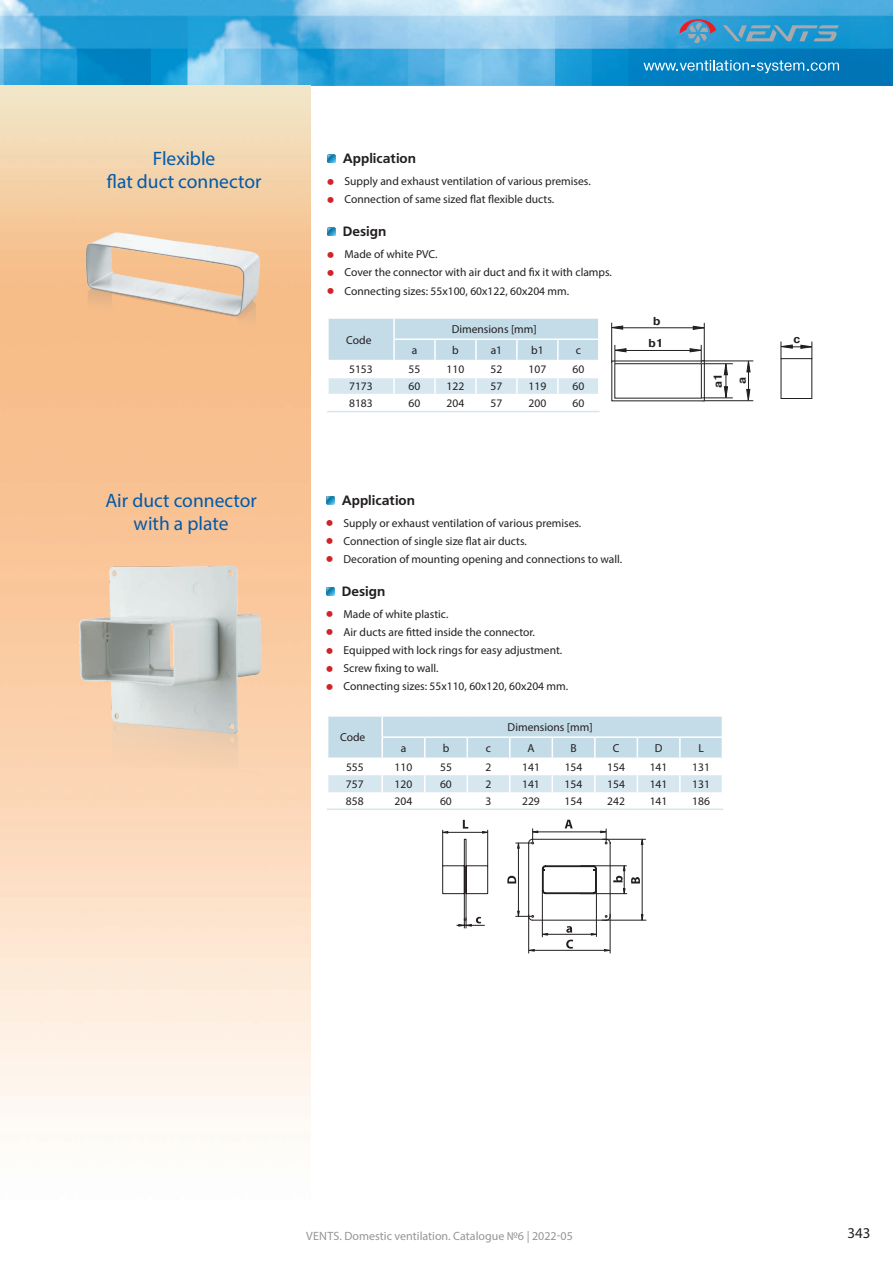
<style>
.page{position:relative;width:893px;height:1263px;background:#fff}
.page>*{position:absolute;margin:0;border:0;box-sizing:border-box;transform-origin:0 0}
.t1{font:19.5px/23.4px "Myriad Pro";color:#015aaa;text-align:center}
.t2{font:15px "Myriad Pro";color:#231f20}
.t3{font:700 13.5px "Free Set C";color:#231f20}
.t4{font:12px "Myriad Pro";color:#939598}
.t5{font:11.55px "Myriad Pro";color:#231f20}
.t6{font:700 11.55px "Pragmatica C";color:#231f20}
.s1{font-family:"Free Set C";font-weight:700;font-size:17.4px;color:#d1232a}
</style>
<div class="page">
<img style="left:0;top:0;width:893px;height:85px">
<svg style="left:643px;top:60px;width:196px;height:13px;background:#3a98ca"></svg>
<svg style="left:723px;top:25px;width:116px;height:16px;background:#559fc2"></svg>
<svg style="left:679px;top:19px;width:38px;height:28px"></svg>
<img style="left:55px;top:221px;width:228px;height:179px">
<svg style="left:327px;top:154px;width:9px;height:9px"></svg>
<svg style="left:327px;top:227px;width:9px;height:9px"></svg>
<svg style="left:328px;top:318px;width:271px;height:76px"></svg>
<hr style="left:327px;top:411px;width:67px;height:1px;background:#d6e7ef">
<hr style="left:394px;top:411px;width:41px;height:1px;background:#d6e7ef">
<hr style="left:435px;top:411px;width:41px;height:1px;background:#d6e7ef">
<hr style="left:476px;top:411px;width:41px;height:1px;background:#d6e7ef">
<hr style="left:517px;top:411px;width:41px;height:1px;background:#d6e7ef">
<hr style="left:558px;top:411px;width:42px;height:1px;background:#d6e7ef">
<hr style="left:702px;top:400px;width:51px;height:1px;background:#231f20">
<hr style="left:702px;top:361px;width:51px;height:1px;background:#231f20">
<hr style="left:611px;top:323px;width:1px;height:40px;background:#231f20">
<hr style="left:704px;top:323px;width:1px;height:40px;background:#231f20">
<svg style="left:611px;top:326px;width:139px;height:75px"></svg>
<svg style="left:781px;top:342px;width:32px;height:17px"></svg>
<div style="left:781px;top:358px;width:31px;height:41px;border:1px solid #231f20"></div>
<img style="left:71px;top:556px;width:204px;height:225px">
<svg style="left:326px;top:496px;width:9px;height:8px"></svg>
<svg style="left:326px;top:587px;width:9px;height:9px"></svg>
<svg style="left:328px;top:716px;width:394px;height:77px"></svg>
<hr style="left:327px;top:808px;width:55px;height:2px;background:#d6e7ef">
<hr style="left:382px;top:808px;width:43px;height:2px;background:#d6e7ef">
<hr style="left:425px;top:808px;width:42px;height:2px;background:#d6e7ef">
<hr style="left:467px;top:808px;width:43px;height:2px;background:#d6e7ef">
<hr style="left:510px;top:808px;width:42px;height:2px;background:#d6e7ef">
<hr style="left:552px;top:808px;width:43px;height:2px;background:#d6e7ef">
<hr style="left:595px;top:808px;width:42px;height:2px;background:#d6e7ef">
<hr style="left:637px;top:808px;width:43px;height:2px;background:#d6e7ef">
<hr style="left:680px;top:808px;width:43px;height:2px;background:#d6e7ef">
<hr style="left:442px;top:830px;width:1px;height:36px;background:#231f20">
<hr style="left:487px;top:830px;width:1px;height:36px;background:#231f20">
<hr style="left:596px;top:891px;width:1px;height:46px;background:#231f20">
<hr style="left:542px;top:890px;width:1px;height:47px;background:#231f20">
<hr style="left:546px;top:934px;width:47px;height:1px;background:#231f20">
<svg style="left:566px;top:926px;width:6px;height:7px"></svg>
<hr style="left:446px;top:832px;width:42px;height:1px;background:#231f20">
<svg style="left:463px;top:820px;width:5px;height:8px"></svg>
<hr style="left:581px;top:865px;width:46px;height:1px;background:#231f20">
<hr style="left:580px;top:893px;width:47px;height:1px;background:#231f20">
<hr style="left:602px;top:920px;width:44px;height:1px;background:#231f20">
<hr style="left:602px;top:839px;width:44px;height:1px;background:#231f20">
<hr style="left:642px;top:842px;width:1px;height:78px;background:#231f20">
<svg style="left:442px;top:839px;width:46px;height:89px"></svg>
<hr style="left:610px;top:914px;width:1px;height:39px;background:#231f20">
<hr style="left:528px;top:914px;width:1px;height:39px;background:#231f20">
<hr style="left:534px;top:950px;width:70px;height:1px;background:#231f20">
<svg style="left:604px;top:949px;width:6px;height:2px"></svg>
<svg style="left:566px;top:940px;width:7px;height:8px"></svg>
<svg style="left:631px;top:877px;width:9px;height:6px"></svg>
<svg style="left:507px;top:820px;width:118px;height:100px"></svg>
<h1 class="t1" style="left:107px;top:147px;width:156px">Flexible<br>flat duct connector</h1>
<h1 class="t1" style="left:105px;top:488px;width:153px">Air duct connector with a plate</h1>
<p class="t3" style="left:343px;top:151px;width:75px">Application</p>
<p class="t5" style="left:327px;top:174px;width:265px"><span class="s1">•</span> Supply and exhaust ventilation of various premises.</p>
<p class="t5" style="left:327px;top:192px;width:229px"><span class="s1">•</span> Connection of same sized flat flexible ducts.</p>
<p class="t3" style="left:343px;top:224px;width:45px">Design</p>
<p class="t5" style="left:327px;top:247px;width:112px"><span class="s1">•</span> Made of white PVC.</p>
<p class="t5" style="left:327px;top:265px;width:286px"><span class="s1">•</span> Cover the connector with air duct and fix it with clamps.</p>
<p class="t5" style="left:327px;top:283px;width:244px"><span class="s1">•</span> Connecting sizes: 55x100, 60x122, 60x204 mm.</p>
<p class="t5" style="left:346px;top:333px;width:27px">Code</p>
<p class="t5" style="left:452px;top:322px;width:87px">Dimensions [mm]</p>
<p class="t5" style="left:412px;top:343px;width:7px">a</p>
<p class="t5" style="left:452px;top:343px;width:8px">b</p>
<p class="t5" style="left:491px;top:343px;width:13px">a1</p>
<p class="t5" style="left:531px;top:343px;width:14px">b1</p>
<p class="t5" style="left:576px;top:343px;width:7px">c</p>
<p class="t5" style="left:349px;top:362px;width:25px">5153</p>
<p class="t5" style="left:409px;top:362px;width:13px">55</p>
<p class="t5" style="left:447px;top:362px;width:19px">110</p>
<p class="t5" style="left:490px;top:362px;width:13px">52</p>
<p class="t5" style="left:528px;top:362px;width:19px">107</p>
<p class="t5" style="left:572px;top:362px;width:13px">60</p>
<p class="t5" style="left:349px;top:379px;width:25px">7173</p>
<p class="t5" style="left:409px;top:379px;width:13px">60</p>
<p class="t5" style="left:447px;top:379px;width:19px">122</p>
<p class="t5" style="left:490px;top:379px;width:13px">57</p>
<p class="t5" style="left:528px;top:379px;width:19px">119</p>
<p class="t5" style="left:572px;top:379px;width:13px">60</p>
<p class="t5" style="left:349px;top:396px;width:25px">8183</p>
<p class="t5" style="left:409px;top:396px;width:13px">60</p>
<p class="t5" style="left:447px;top:396px;width:19px">204</p>
<p class="t5" style="left:490px;top:396px;width:13px">57</p>
<p class="t5" style="left:528px;top:396px;width:19px">200</p>
<p class="t5" style="left:572px;top:396px;width:13px">60</p>
<p class="t6" style="left:653px;top:315px;width:9px">b</p>
<p class="t6" style="left:648px;top:337px;width:16px">b1</p>
<p class="t6" style="left:712px;top:388px;width:16px;rotate:-90deg">a1</p>
<p class="t6" style="left:736px;top:384px;width:8px;rotate:-90deg">a</p>
<p class="t3" style="left:342px;top:492px;width:75px">Application</p>
<p class="t5" style="left:326px;top:516px;width:257px"><span class="s1">•</span> Supply or exhaust ventilation of various premises.</p>
<p class="t5" style="left:326px;top:534px;width:202px"><span class="s1">•</span> Connection of single size flat air ducts.</p>
<p class="t5" style="left:326px;top:552px;width:298px"><span class="s1">•</span> Decoration of mounting opening and connections to wall.</p>
<p class="t3" style="left:342px;top:583px;width:45px">Design</p>
<p class="t5" style="left:326px;top:607px;width:124px"><span class="s1">•</span> Made of white plastic.</p>
<p class="t5" style="left:326px;top:625px;width:210px"><span class="s1">•</span> Air ducts are fitted inside the connector.</p>
<p class="t5" style="left:326px;top:643px;width:238px"><span class="s1">•</span> Equipped with lock rings for easy adjustment.</p>
<p class="t5" style="left:326px;top:661px;width:114px"><span class="s1">•</span> Screw fixing to wall.</p>
<p class="t5" style="left:326px;top:679px;width:244px"><span class="s1">•</span> Connecting sizes: 55x110, 60x120, 60x204 mm.</p>
<p class="t5" style="left:340px;top:730px;width:27px">Code</p>
<p class="t5" style="left:508px;top:720px;width:87px">Dimensions [mm]</p>
<p class="t5" style="left:401px;top:741px;width:7px">a</p>
<p class="t5" style="left:443px;top:741px;width:8px">b</p>
<p class="t5" style="left:486px;top:741px;width:7px">c</p>
<p class="t5" style="left:527px;top:741px;width:9px">A</p>
<p class="t5" style="left:570px;top:741px;width:8px">B</p>
<p class="t5" style="left:613px;top:741px;width:8px">C</p>
<p class="t5" style="left:655px;top:741px;width:9px">D</p>
<p class="t5" style="left:698px;top:741px;width:7px">L</p>
<p class="t5" style="left:346px;top:760px;width:19px">555</p>
<p class="t5" style="left:395px;top:760px;width:19px">110</p>
<p class="t5" style="left:440px;top:760px;width:13px">55</p>
<p class="t5" style="left:486px;top:760px;width:7px">2</p>
<p class="t5" style="left:522px;top:760px;width:19px">141</p>
<p class="t5" style="left:565px;top:760px;width:19px">154</p>
<p class="t5" style="left:607px;top:760px;width:19px">154</p>
<p class="t5" style="left:650px;top:760px;width:19px">141</p>
<p class="t5" style="left:692px;top:760px;width:19px">131</p>
<p class="t5" style="left:346px;top:777px;width:19px">757</p>
<p class="t5" style="left:395px;top:777px;width:19px">120</p>
<p class="t5" style="left:440px;top:777px;width:13px">60</p>
<p class="t5" style="left:486px;top:777px;width:7px">2</p>
<p class="t5" style="left:522px;top:777px;width:19px">141</p>
<p class="t5" style="left:565px;top:777px;width:19px">154</p>
<p class="t5" style="left:607px;top:777px;width:19px">154</p>
<p class="t5" style="left:650px;top:777px;width:19px">141</p>
<p class="t5" style="left:692px;top:777px;width:19px">131</p>
<p class="t5" style="left:346px;top:794px;width:19px">858</p>
<p class="t5" style="left:395px;top:794px;width:19px">204</p>
<p class="t5" style="left:440px;top:794px;width:13px">60</p>
<p class="t5" style="left:485px;top:794px;width:7px">3</p>
<p class="t5" style="left:522px;top:794px;width:19px">229</p>
<p class="t5" style="left:565px;top:794px;width:19px">154</p>
<p class="t5" style="left:607px;top:794px;width:19px">242</p>
<p class="t5" style="left:650px;top:794px;width:19px">141</p>
<p class="t5" style="left:692px;top:794px;width:19px">186</p>
<p class="t6" style="left:793px;top:333px;width:8px">c</p>
<p class="t4" style="left:306px;top:1229px;width:268px">VENTS. Domestic ventilation. Catalogue №6 | 2022-05</p>
<p class="t2" style="left:847px;top:1224px;width:25px">343</p>
</div>
